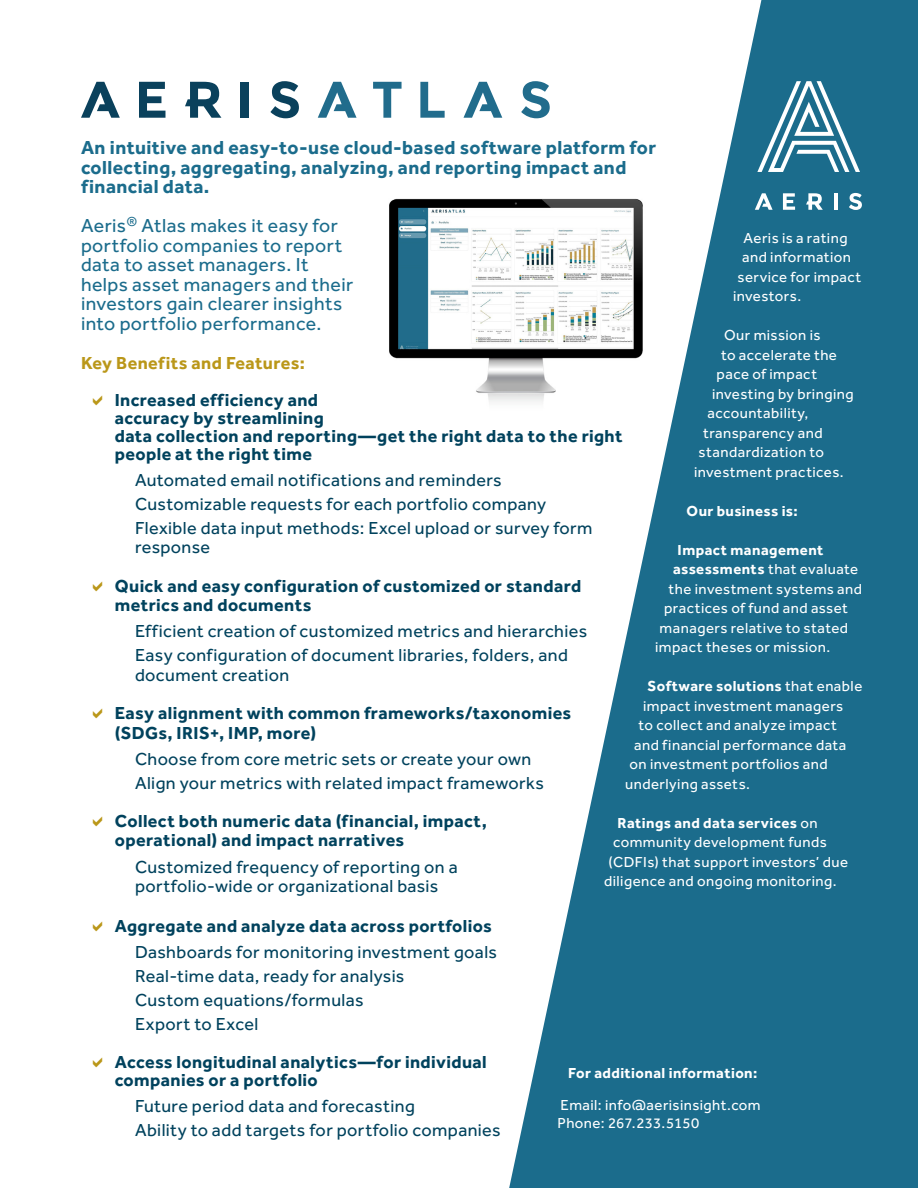
<style>
.page{position:relative;width:918px;height:1188px;background:#fff}
.page>*{position:absolute;margin:0;border:0;box-sizing:border-box;transform-origin:0 0}
.t1{font:19.5px/19.5px "Effra";letter-spacing:.02em;color:#1b6c8c}
.t2{font:700 19.5px/19.5px "Effra";letter-spacing:.02em;color:#1b6c8c}
.t3{font:18px/23.9px "Effra";letter-spacing:.02em;color:#00425d}
.t4{font:700 18px/18px "Effra";letter-spacing:.02em;color:#00425d}
.t5{font:700 18px "Effra";letter-spacing:.02em;color:#ba9719}
.t6{font:15px/18px "Effra";letter-spacing:.03em;color:#fff}
.t7{font:700 15px "Effra";letter-spacing:.03em;color:#fff}
.s1{font-weight:700}
.s2{font-weight:400}
</style>
<div class="page">
<svg style="left:509px;top:0;width:409px;height:1188px;fill:#1b6c8c"></svg>
<hr style="left:834px;top:193px;width:4px;height:17px;background:#fff">
<svg style="left:849px;top:193px;width:13px;height:17px"></svg>
<svg style="left:783px;top:193px;width:12px;height:17px"></svg>
<svg style="left:755px;top:193px;width:18px;height:17px"></svg>
<svg style="left:806px;top:193px;width:17px;height:17px"></svg>
<svg style="left:757px;top:81px;width:103px;height:91px"></svg>
<div style="left:241px;top:82px;width:8px;height:36px;background:#0a415c"></div>
<svg style="left:270px;top:81px;width:29px;height:37px"></svg>
<svg style="left:139px;top:82px;width:26px;height:36px"></svg>
<svg style="left:81px;top:82px;width:39px;height:36px"></svg>
<svg style="left:185px;top:82px;width:36px;height:36px"></svg>
<svg style="left:318px;top:82px;width:39px;height:36px"></svg>
<svg style="left:420px;top:82px;width:25px;height:36px"></svg>
<svg style="left:521px;top:81px;width:29px;height:37px"></svg>
<svg style="left:463px;top:82px;width:39px;height:36px"></svg>
<svg style="left:373px;top:82px;width:29px;height:36px"></svg>
<img style="left:389px;top:196px;width:279px;height:214px">
<p class="t2" style="left:81px;top:137px;width:577px">An intuitive and easy-to-use cloud-based software platform for collecting, aggregating, analyzing, and reporting impact and financial data.</p>
<p class="t1" style="left:81px;top:216px;width:274px">Aeris<sup>®</sup> Atlas makes it easy for portfolio companies to report data to asset managers. It helps asset managers and their investors gain clearer insights into portfolio performance.</p>
<p class="t5" style="left:81px;top:352px;width:225px">Key Benefits and Features:</p>
<p class="t4" style="left:115px;top:391px;width:509px">Increased efficiency and<br>accuracy by streamlining<br>data collection and reporting—get the right data to the right people at the right time</p>
<p class="t3" style="left:135px;top:468px;width:459px">Automated email notifications and reminders<br>Customizable requests for each portfolio company<br>Flexible data input methods: Excel upload or survey form</p>
<p class="t3" style="left:135px;top:535px;width:77px">response</p>
<p class="t4" style="left:115px;top:576px;width:468px;line-height:19.5px">Quick and easy configuration of customized or standard metrics and documents</p>
<p class="t3" style="left:135px;top:619px;width:454px">Efficient creation of customized metrics and hierarchies<br>Easy configuration of document libraries, folders, and</p>
<p class="t3" style="left:135px;top:663px;width:156px">document creation</p>
<p class="t4" style="left:115px;top:703px;width:458px;line-height:19.5px">Easy alignment with common frameworks/taxonomies (SDGs, IRIS+, IMP, more)</p>
<p class="t3" style="left:135px;top:747px;width:410px">Choose from core metric sets or create your own<br>Align your metrics with related impact frameworks</p>
<p class="t4" style="left:115px;top:811px;width:374px;line-height:19.5px">Collect both numeric data (financial, impact, operational) and impact narratives</p>
<p class="t3" style="left:135px;top:857px;width:324px;line-height:19.5px">Customized frequency of reporting on a portfolio-wide or organizational basis</p>
<p class="t4" style="left:115px;top:916px;width:379px">Aggregate and analyze data across portfolios</p>
<p class="t3" style="left:135px;top:940px;width:364px">Dashboards for monitoring investment goals<br>Real-time data, ready for analysis<br>Custom equations/formulas<br>Export to Excel</p>
<p class="t4" style="left:115px;top:1052px;width:374px">Access longitudinal analytics—for individual companies or a portfolio</p>
<p class="t3" style="left:135px;top:1094px;width:367px">Future period data and forecasting<br>Ability to add targets for portfolio companies</p>
<p class="t6" style="left:744px;top:228px;width:106px">Aeris is a rating</p>
<p class="t6" style="left:742px;top:248px;width:110px">and information</p>
<p class="t6" style="left:738px;top:267px;width:125px">service for impact</p>
<p class="t6" style="left:733px;top:287px;width:70px">investors.</p>
<p class="t6" style="left:724px;top:326px;width:98px">Our mission is</p>
<p class="t6" style="left:721px;top:345px;width:117px">to accelerate the</p>
<p class="t6" style="left:717px;top:365px;width:102px">pace of impact</p>
<p class="t6" style="left:712px;top:384px;width:143px">investing by bringing</p>
<p class="t6" style="left:708px;top:404px;width:102px">accountability,</p>
<p class="t6" style="left:703px;top:423px;width:121px">transparency and</p>
<p class="t6" style="left:699px;top:443px;width:127px">standardization to</p>
<p class="t6" style="left:694px;top:462px;width:151px">investment practices.</p>
<p class="t7" style="left:687px;top:501px;width:113px">Our business is:</p>
<p class="t7" style="left:678px;top:540px;width:147px">Impact management</p>
<p class="t6" style="left:673px;top:560px;width:187px"><span class="s1">assessments</span> that evaluate</p>
<p class="t6" style="left:669px;top:579px;width:195px">the investment systems and</p>
<p class="t6" style="left:664px;top:599px;width:185px">practices of fund and asset</p>
<p class="t6" style="left:660px;top:618px;width:190px">managers relative to stated</p>
<p class="t6" style="left:655px;top:638px;width:177px">impact theses or mission.</p>
<p class="t7" style="left:648px;top:677px;width:216px">Software solutions <span class="s2">that enable</span></p>
<p class="t6" style="left:643px;top:696px;width:202px">impact investment managers</p>
<p class="t6" style="left:639px;top:716px;width:200px">to collect and analyze impact</p>
<p class="t6" style="left:634px;top:735px;width:214px">and financial performance data</p>
<p class="t6" style="left:630px;top:755px;width:200px">on investment portfolios and</p>
<p class="t6" style="left:625px;top:774px;width:127px">underlying assets.</p>
<p class="t7" style="left:618px;top:813px;width:201px">Ratings and data services <span class="s2">on</span></p>
<p class="t6" style="left:613px;top:833px;width:215px">community development funds</p>
<p class="t6" style="left:609px;top:852px;width:241px">(CDFIs) that support investors’ due</p>
<p class="t6" style="left:604px;top:872px;width:234px">diligence and ongoing monitoring.</p>
<p class="t7" style="left:568px;top:1064px;width:191px">For additional information:</p>
<p class="t6" style="left:558px;top:1095px;width:205px">Email: info@aerisinsight.com<br>Phone: 267.233.5150</p>
</div>
